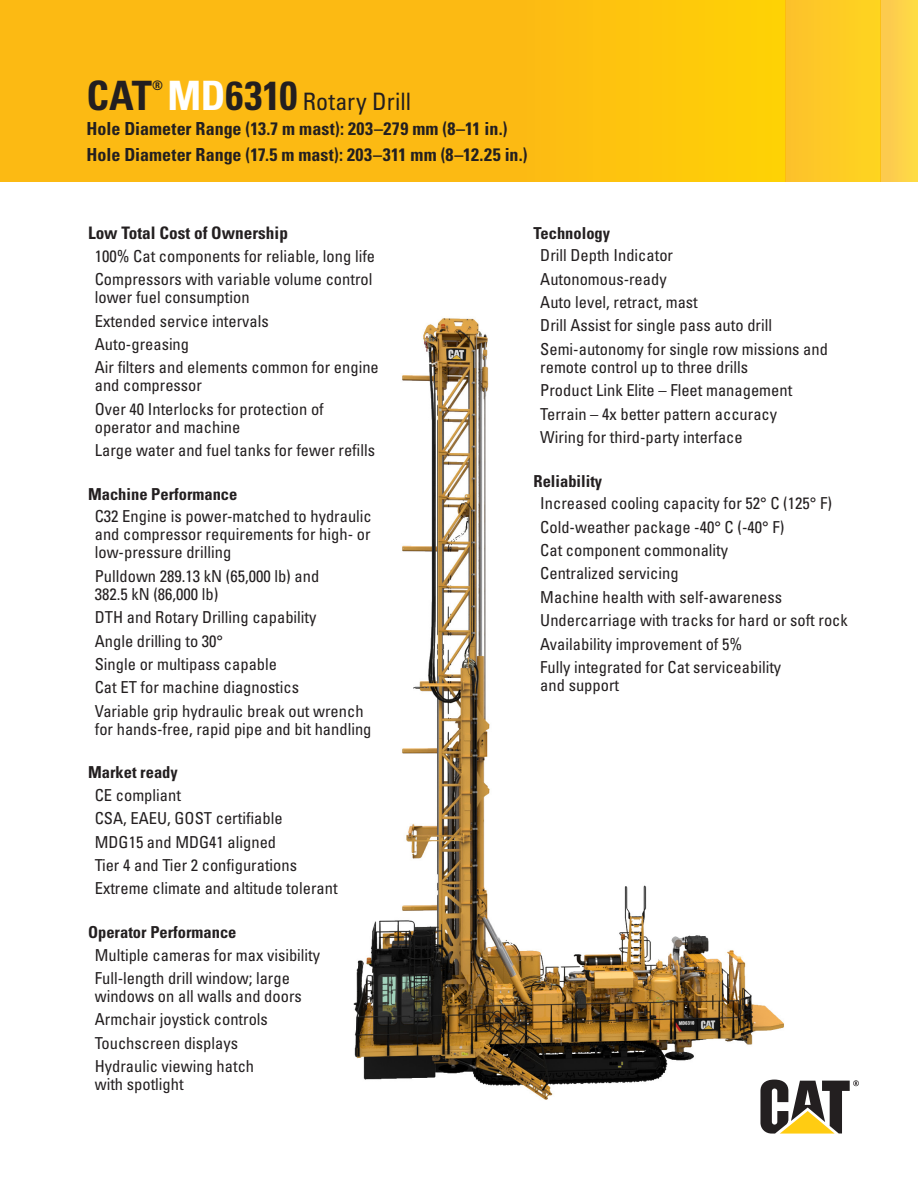
<style>
.page{position:relative;width:918px;height:1188px;background:#fff}
.page>*{position:absolute;margin:0;border:0;box-sizing:border-box;transform-origin:0 0}
.t1{font:700 condensed 40.5px "Univers LT Std";color:#231f20}
.t2{font:condensed 24px "Univers LT Std";letter-spacing:.005em;color:#231f20}
.t3{font:700 condensed 18px/25.5px "Univers LT Std";color:#231f20}
.Subheads{font:700 condensed 17.25px "Univers LT Std";color:#231f20}
.copy{font:condensed 16.5px/18px "Univers LT Std";color:#231f20}
.Subheads-2{font:700 condensed 16.5px "Univers LT Std";color:#231f20}
.t4{font:700 condensed 13.05px "Univers LT Std";color:#231f20}
.s1{font-weight:700;font-size:40.5px;color:#fff}
.s2{font-weight:700;font-size:40.5px}
</style>
<div class="page">
<img style="left:353px;top:318px;width:431px;height:782px">
<div style="left:185px;top:0;width:601px;height:181px;background:linear-gradient(to right,#fbb417,#fecb09)"></div>
<div style="left:786px;top:0;width:95px;height:181px;background:#fecb25"></div>
<div style="left:881px;top:0;width:37px;height:181px;background:#fed24b"></div>
<div style="left:0;top:0;width:191px;height:181px;background:#fcba13"></div>
<svg style="left:760px;top:1080px;width:99px;height:54px"></svg>
<p class="t1" style="left:87px;top:71px;width:67px">CAT</p>
<p class="t4" style="left:152px;top:78px;width:12px">®</p>
<p class="t2" style="left:167px;top:86px;width:245px"><span class="s1">MD</span><span class="s2">6310</span> Rotary Drill</p>
<p class="t3" style="left:87px;top:116px;width:442px">Hole Diameter Range (13.7 m mast): 203–279 mm (8–11 in.)<br>Hole Diameter Range (17.5 m mast): 203–311 mm (8–12.25 in.)</p>
<p class="Subheads" style="left:88px;top:223px;width:201px">Low Total Cost of Ownership</p>
<p class="copy" style="left:95px;top:247px;width:282px">100% Cat components for reliable, long life</p>
<p class="copy" style="left:95px;top:270px;width:279px">Compressors with variable volume control lower fuel consumption</p>
<p class="copy" style="left:95px;top:311px;width:176px">Extended service intervals</p>
<p class="copy" style="left:95px;top:335px;width:96px">Auto-greasing</p>
<p class="copy" style="left:95px;top:358px;width:286px">Air filters and elements common for engine and compressor</p>
<p class="copy" style="left:95px;top:400px;width:231px">Over 40 Interlocks for protection of operator and machine</p>
<p class="copy" style="left:95px;top:441px;width:282px">Large water and fuel tanks for fewer refills</p>
<p class="Subheads-2" style="left:88px;top:484px;width:151px">Machine Performance</p>
<p class="copy" style="left:95px;top:507px;width:279px;text-align:justify">C32 Engine is power-matched to hydraulic and compressor requirements for high- or low-pressure drilling</p>
<p class="copy" style="left:95px;top:567px;width:226px">Pulldown 289.13 kN (65,000 lb) and<br>382.5 kN (86,000 lb)</p>
<p class="copy" style="left:95px;top:608px;width:223px">DTH and Rotary Drilling capability</p>
<p class="copy" style="left:95px;top:631px;width:130px">Angle drilling to 30°</p>
<p class="copy" style="left:95px;top:655px;width:184px">Single or multipass capable</p>
<p class="copy" style="left:95px;top:678px;width:206px">Cat ET for machine diagnostics</p>
<p class="copy" style="left:95px;top:702px;width:278px">Variable grip hydraulic break out wrench for hands-free, rapid pipe and bit handling</p>
<p class="Subheads-2" style="left:88px;top:762px;width:91px">Market ready</p>
<p class="copy" style="left:95px;top:786px;width:88px">CE compliant</p>
<p class="copy" style="left:95px;top:809px;width:189px">CSA, EAEU, GOST certifiable</p>
<p class="copy" style="left:95px;top:833px;width:183px">MDG15 and MDG41 aligned</p>
<p class="copy" style="left:95px;top:856px;width:204px">Tier 4 and Tier 2 configurations</p>
<p class="copy" style="left:95px;top:879px;width:244px">Extreme climate and altitude tolerant</p>
<p class="Subheads-2" style="left:88px;top:922px;width:150px">Operator Performance</p>
<p class="copy" style="left:95px;top:946px;width:227px">Multiple cameras for max visibility</p>
<p class="copy" style="left:95px;top:969px;width:209px">Full-length drill window; large windows on all walls and doors</p>
<p class="copy" style="left:95px;top:1010px;width:175px">Armchair joystick controls</p>
<p class="copy" style="left:95px;top:1034px;width:145px">Touchscreen displays</p>
<p class="copy" style="left:95px;top:1057px;width:161px">Hydraulic viewing hatch with spotlight</p>
<p class="Subheads-2" style="left:534px;top:223px;width:78px">Technology</p>
<p class="copy" style="left:540px;top:246px;width:134px">Drill Depth Indicator</p>
<p class="copy" style="left:540px;top:270px;width:128px">Autonomous-ready</p>
<p class="copy" style="left:540px;top:293px;width:159px">Auto level, retract, mast</p>
<p class="copy" style="left:540px;top:316px;width:233px">Drill Assist for single pass auto drill</p>
<p class="copy" style="left:540px;top:340px;width:289px">Semi-autonomy for single row missions and remote control up to three drills</p>
<p class="copy" style="left:540px;top:381px;width:254px">Product Link Elite – Fleet management</p>
<p class="copy" style="left:540px;top:405px;width:238px">Terrain – 4x better pattern accuracy</p>
<p class="copy" style="left:540px;top:428px;width:204px">Wiring for third-party interface</p>
<p class="Subheads-2" style="left:534px;top:471px;width:70px">Reliability</p>
<p class="copy" style="left:540px;top:494px;width:293px">Increased cooling capacity for 52° C (125° F)</p>
<p class="copy" style="left:540px;top:517px;width:246px">Cold-weather package -40° C (-40° F)</p>
<p class="copy" style="left:540px;top:541px;width:189px">Cat component commonality</p>
<p class="copy" style="left:540px;top:564px;width:140px">Centralized servicing</p>
<p class="copy" style="left:540px;top:588px;width:243px">Machine health with self-awareness</p>
<p class="copy" style="left:540px;top:611px;width:309px">Undercarriage with tracks for hard or soft rock</p>
<p class="copy" style="left:540px;top:634px;width:204px">Availability improvement of 5%</p>
<p class="copy" style="left:540px;top:658px;width:243px">Fully integrated for Cat serviceability and support</p>
</div>
